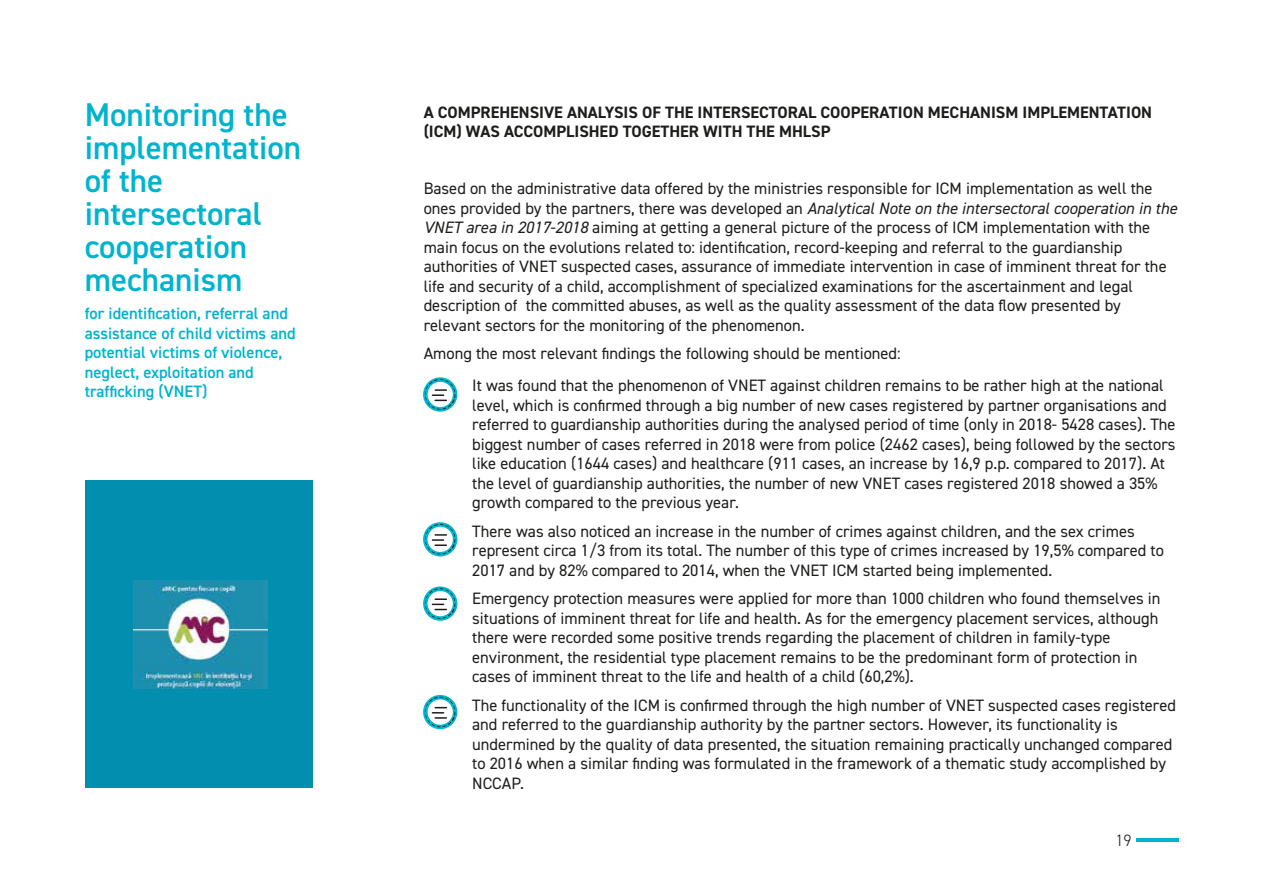
<style>
.page{position:relative;width:1263px;height:893px;background:#fff}
.page>*{position:absolute;margin:0;border:0;box-sizing:border-box;transform-origin:0 0}
.t1{font:600 33px/33px "DIN2014";color:#00b4cd}
.t2{font:16.5px/19.5px "DIN2014";color:#1d1d1b}
.t3{font:600 16.5px/19.5px "DIN2014";color:#00b4cd}
.t4{font:700 16.5px/19.5px "DIN2014";color:#1d1d1b}
.t5{font:300 16.5px "DIN2014";color:#1d1d1b}
.s1{font-style:italic}
</style>
<div class="page">
<hr style="left:1136px;top:838px;width:42px;height:4px;background:#00b4cd">
<div style="left:423px;top:377px;width:34px;height:35px;border:4px solid #02b4cc;border-radius:50%"></div>
<svg style="left:425px;top:379px;width:30px;height:31px"></svg>
<div style="left:423px;top:522px;width:34px;height:34px;border:4px solid #02b4cc;border-radius:50%"></div>
<svg style="left:425px;top:524px;width:30px;height:30px"></svg>
<div style="left:423px;top:586px;width:34px;height:35px;border:4px solid #02b4cc;border-radius:50%"></div>
<svg style="left:425px;top:588px;width:30px;height:31px"></svg>
<div style="left:423px;top:695px;width:34px;height:34px;border:4px solid #02b4cc;border-radius:50%"></div>
<svg style="left:425px;top:697px;width:30px;height:30px"></svg>
<div style="left:85px;top:480px;width:228px;height:308px;background:#018eaf"></div>
<img style="left:134px;top:580px;width:134px;height:108px">
<h1 class="t1" style="left:85px;top:97px;width:218px">Monitoring the implementation of the intersectoral cooperation mechanism</h1>
<p class="t3" style="left:85px;top:303px;width:212px">for identification, referral and assistance of child victims and potential victims of violence, neglect, exploitation and trafficking (VNET)</p>
<p class="t4" style="left:424px;top:102px;width:730px">A COMPREHENSIVE ANALYSIS OF THE INTERSECTORAL COOPERATION MECHANISM IMPLEMENTATION (ICM) WAS ACCOMPLISHED TOGETHER WITH THE MHLSP</p>
<p class="t2" style="left:424px;top:178px;width:755px">Based on the administrative data offered by the ministries responsible for ICM implementation as well the ones provided by the partners, there was developed an <span class="s1">Analytical Note on the intersectoral cooperation in the VNET area in 2017-2018</span> aiming at getting a general picture of the process of ICM implementation with the main focus on the evolutions related to: identification, record-keeping and referral to the guardianship authorities of VNET suspected cases, assurance of immediate intervention in case of imminent threat for the life and security of a child, accomplishment of specialized examinations for the ascertainment and legal description of the committed abuses, as well as the quality assessment of the data flow presented by relevant sectors for the monitoring of the phenomenon.</p>
<p class="t2" style="left:472px;top:337px;width:693px;line-height:31.8px;text-indent:-48px">Among the most relevant findings the following should be mentioned:<br>It was found that the phenomenon of VNET against children remains to be rather high at the national</p>
<p class="t2" style="left:472px;top:395px;width:705px">level, which is confirmed through a big number of new cases registered by partner organisations and referred to guardianship authorities during the analysed period of time (only in 2018- 5428 cases). The biggest number of cases referred in 2018 were from police (2462 cases), being followed by the sectors like education (1644 cases) and healthcare (911 cases, an increase by 16,9 p.p. compared to 2017). At the level of guardianship authorities, the number of new VNET cases registered 2018 showed a 35% growth compared to the previous year.</p>
<p class="t2" style="left:472px;top:521px;width:693px">There was also noticed an increase in the number of crimes against children, and the sex crimes represent circa 1/3 from its total. The number of this type of crimes increased by 19,5% compared to<br>2017 and by 82% compared to 2014, when the VNET ICM started being implemented.</p>
<p class="t2" style="left:472px;top:588px;width:690px">Emergency protection measures were applied for more than 1000 children who found themselves in situations of imminent threat for life and health. As for the emergency placement services, although there were recorded some positive trends regarding the placement of children in family-type environment, the residential type placement remains to be the predominant form of protection in cases of imminent threat to the life and health of a child (60,2%).</p>
<p class="t2" style="left:472px;top:695px;width:705px">The functionality of the ICM is confirmed through the high number of VNET suspected cases registered and referred to the guardianship authority by the partner sectors. However, its functionality is undermined by the quality of data presented, the situation remaining practically unchanged compared to 2016 when a similar finding was formulated in the framework of a thematic study accomplished by NCCAP.</p>
<p class="t5" style="left:1115px;top:830px;width:18px">19</p>
</div>
